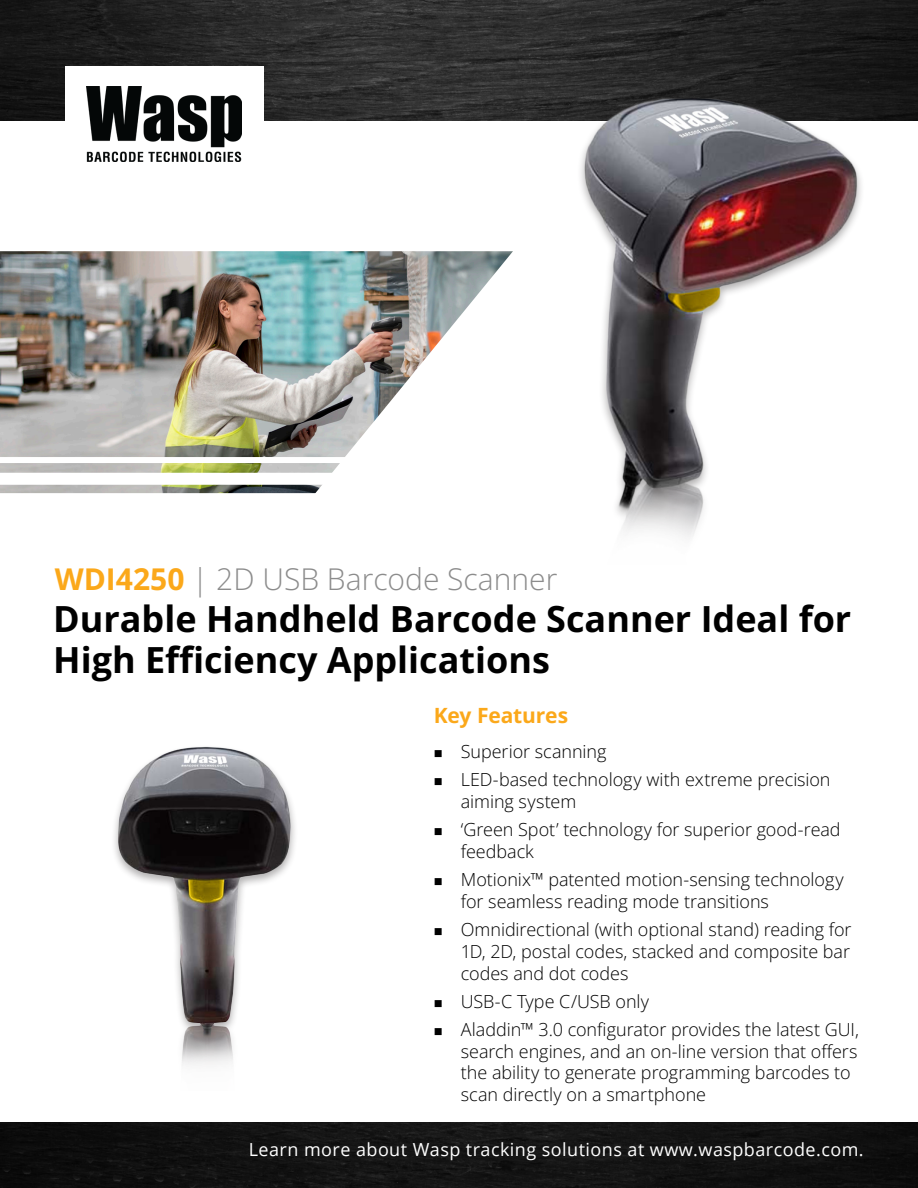
<style>
.page{position:relative;width:918px;height:1188px;background:#fff}
.page>*{position:absolute;margin:0;border:0;box-sizing:border-box;transform-origin:0 0}
.t1{font:700 36px/40.5px "Open Sans";color:#000}
.t2{font:300 30px "Open Sans";color:#8c8c8c}
.t3{font:700 21px "Open Sans";letter-spacing:-.01em;color:#fba81a}
.t4{font:300 18px/21.6px "Open Sans";color:#000}
.t5{font:18px "Open Sans";letter-spacing:.025em;color:#fff}
.s1{font-weight:700;color:#fba81a}
</style>
<div class="page">
<img style="left:0;top:1122px;width:918px;height:66px">
<img style="left:0;top:0;width:918px;height:120px">
<img style="left:0;top:251px;width:458px;height:242px">
<div style="left:52px;top:477px;width:357px;height:6px;background:#fff"></div>
<div style="left:0;top:473px;width:386px;height:12px;background:#fff"></div>
<div style="left:0;top:457px;width:402px;height:6px;background:#fff"></div>
<div style="left:65px;top:67px;width:198px;height:114px;background:#fff"></div>
<img style="left:87px;top:87px;width:154px;height:74px">
<img style="left:114px;top:746px;width:181px;height:319px">
<img style="left:458px;top:43px;width:460px;height:494px">
<p class="t2" style="left:55px;top:558px;width:504px"><span class="s1">WDI4250</span> | 2D USB Barcode Scanner</p>
<p class="t1" style="left:53px;top:598px;width:800px">Durable Handheld Barcode Scanner Ideal for<br>High Efficiency Applications</p>
<p class="t3" style="left:434px;top:701px;width:136px">Key Features</p>
<p class="t4" style="left:461px;top:740px;width:147px">Superior scanning</p>
<p class="t4" style="left:461px;top:769px;width:371px">LED-based technology with extreme precision aiming system</p>
<p class="t4" style="left:461px;top:819px;width:381px">‘Green Spot’ technology for superior good-read feedback</p>
<p class="t4" style="left:461px;top:869px;width:384px">Motionix™ patented motion-sensing technology for seamless reading mode transitions</p>
<p class="t4" style="left:461px;top:919px;width:392px;text-align:justify">Omnidirectional (with optional stand) reading for 1D, 2D, postal codes, stacked and composite bar codes and dot codes</p>
<p class="t4" style="left:461px;top:990px;width:190px">USB-C Type C/USB only</p>
<p class="t4" style="left:461px;top:1018px;width:400px">Aladdin™ 3.0 configurator provides the latest GUI, search engines, and an on-line version that offers the ability to generate programming barcodes to scan directly on a smartphone</p>
<p class="t5" style="left:249px;top:1137px;width:616px">Learn more about Wasp tracking solutions at www.waspbarcode.com.</p>
</div>
